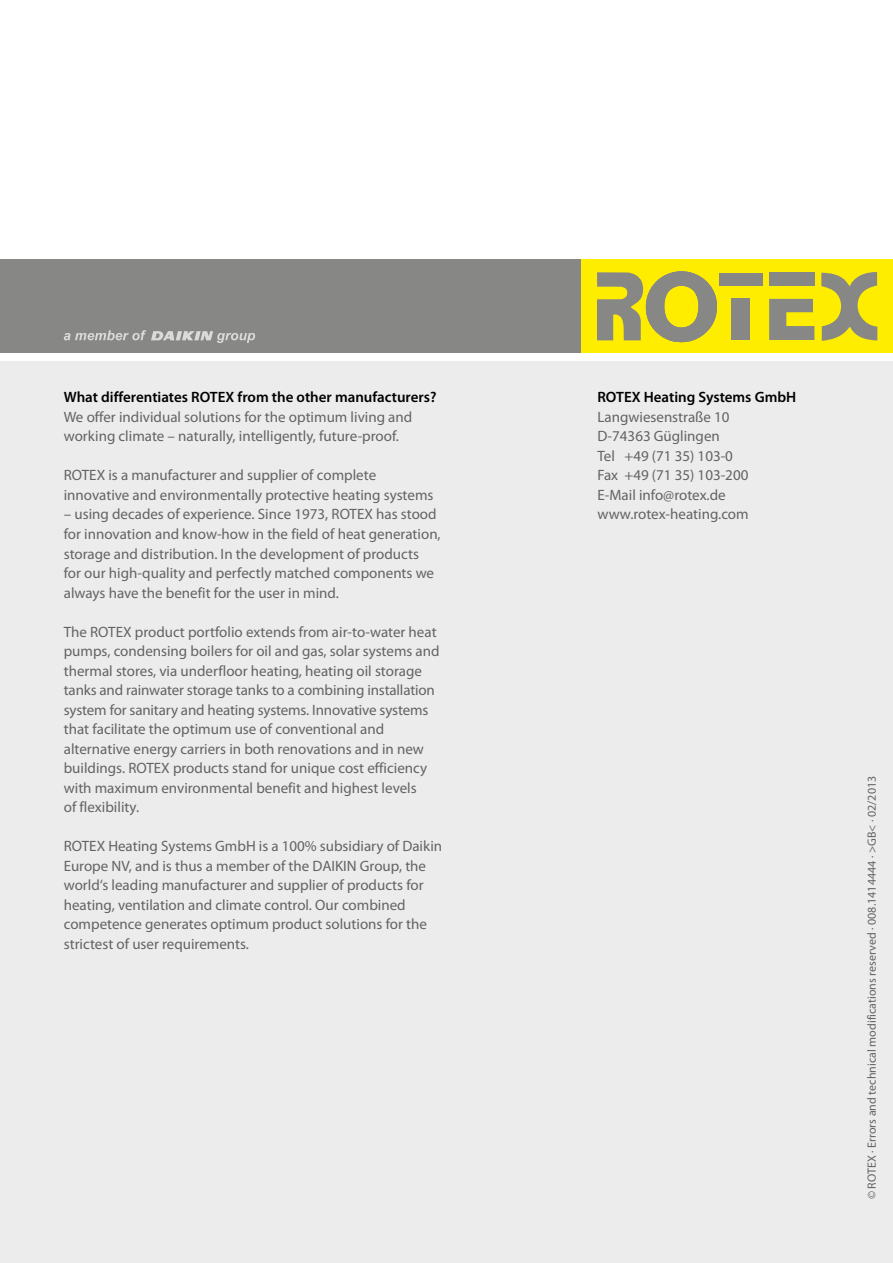
<style>
.page{position:relative;width:893px;height:1263px;background:#fff}
.page>*{position:absolute;margin:0;border:0;box-sizing:border-box;transform-origin:0 0}
.t1{font:15px/19.5px "Myriad Pro";color:#636362}
.t2{font:600 15px "Myriad Pro";color:#000}
.t3{font:12px "Myriad Pro";color:#636362}
</style>
<div class="page">
<div style="left:0;top:361px;width:893px;height:902px;background:#ececed"></div>
<div style="left:0;top:259px;width:581px;height:94px;background:#878786"></div>
<div style="left:581px;top:259px;width:312px;height:94px;background:#ffed00"></div>
<svg style="left:821px;top:272px;width:56px;height:69px"></svg>
<div style="left:769px;top:273px;width:45px;height:13px;background:#878786"></div>
<div style="left:719px;top:273px;width:44px;height:13px;background:#878786"></div>
<div style="left:731px;top:298px;width:18px;height:42px;background:#878786"></div>
<svg style="left:769px;top:299px;width:45px;height:41px"></svg>
<svg style="left:597px;top:271px;width:120px;height:71px"></svg>
<svg style="left:64px;top:330px;width:191px;height:13px"></svg>
<p class="t2" style="left:64px;top:388px;width:374px">What differentiates ROTEX from the other manufacturers?</p>
<p class="t1" style="left:64px;top:407px;width:350px">We offer individual solutions for the optimum living and working climate – naturally, intelligently, future-proof.</p>
<p class="t1" style="left:64px;top:465px;width:371px">ROTEX is a manufacturer and supplier of complete innovative and environmentally protective heating systems</p>
<p class="t1" style="left:64px;top:504px;width:378px">– using decades of experience. Since 1973, ROTEX has stood for innovation and know-how in the field of heat generation, storage and distribution. In the development of products<br>for our high-quality and perfectly matched components we always have the benefit for the user in mind.</p>
<p class="t1" style="left:64px;top:621px;width:377px">The ROTEX product portfolio extends from air-to-water heat pumps, condensing boilers for oil and gas, solar systems and thermal stores, via underfloor heating, heating oil storage tanks and rainwater storage tanks to a combining installation system for sanitary and heating systems. Innovative systems that facilitate the optimum use of conventional and alternative energy carriers in both renovations and in new buildings. ROTEX products stand for unique cost efficiency with maximum environmental benefit and highest levels<br>of flexibility.</p>
<p class="t1" style="left:64px;top:836px;width:380px">ROTEX Heating Systems GmbH is a 100% subsidiary of Daikin Europe NV, and is thus a member of the DAIKIN Group, the world‘s leading manufacturer and supplier of products for heating, ventilation and climate control. Our combined competence generates optimum product solutions for the strictest of user requirements.</p>
<p class="t2" style="left:597px;top:388px;width:200px">ROTEX Heating Systems GmbH</p>
<p class="t1" style="left:597px;top:407px;width:153px">Langwiesenstraße 10<br>D-74363 Güglingen<br>Tel +49 (71 35) 103-0<br>Fax +49 (71 35) 103-200<br>E-Mail info@rotex.de www.rotex-heating.com</p>
<p class="t3" style="left:864px;top:1199px;width:425px;rotate:-90deg">© ROTEX · Errors and technical modifications reserved · 008.1414444 · &gt;GB&lt; · 02/2013</p>
</div>
